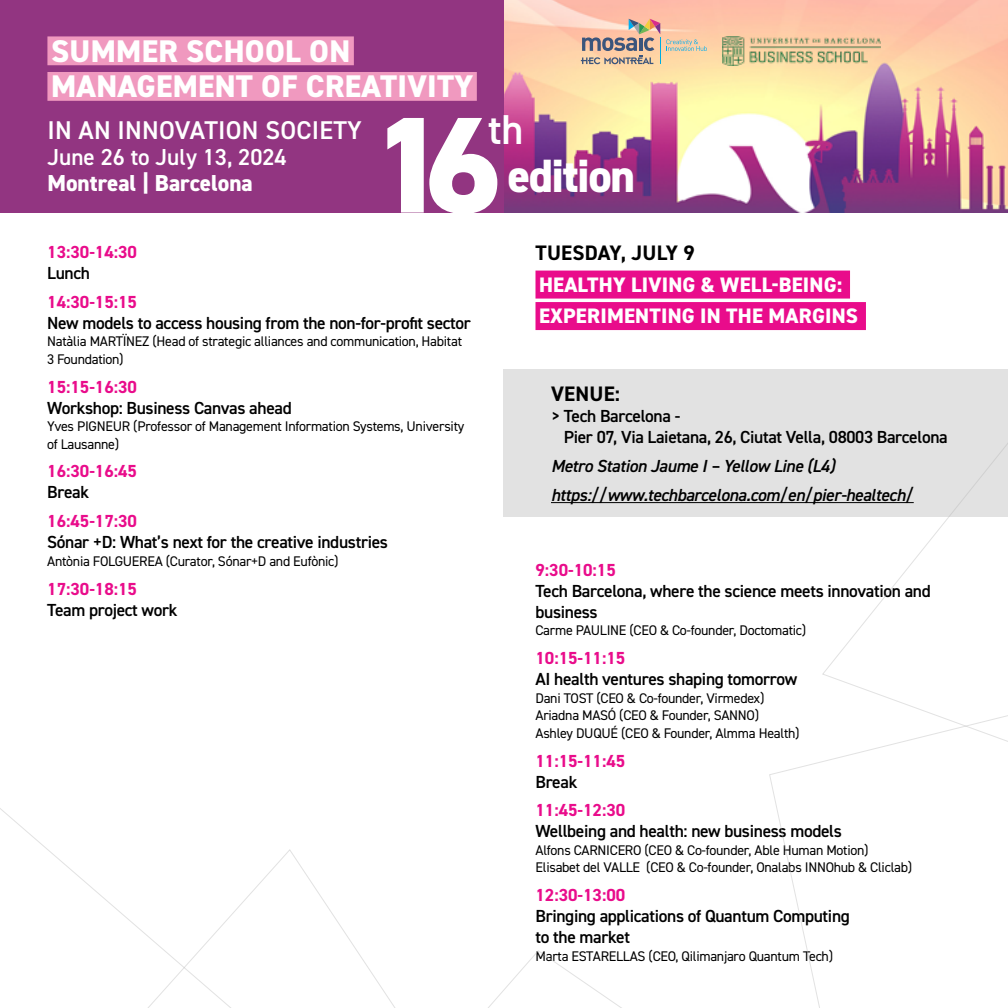
<style>
.page{position:relative;width:1008px;height:1008px;background:#fff}
.page>*{position:absolute;margin:0;border:0;box-sizing:border-box;transform-origin:0 0}
.t1{font:800 137.03px "DIN2014";color:#fff}
.t2{font:800 46.9px "DIN2014";letter-spacing:-.03em;color:#fff}
.t3{font:600 41.82px "DIN2014";color:#fff}
.t4{font:800 31.32px/35.5px "DIN2014";letter-spacing:.01em;color:#fff}
.t5{font:600 25.72px "DIN2014";letter-spacing:.01em;color:#fff}
.t6{font:600 23.1px "DIN2014";color:#fff}
.t7{font:800 23.1px "DIN2014";color:#fff}
.t8{font:800 21px/31.5px "DIN2014";letter-spacing:.01em;color:#fff}
.t9{font:700 21px "DIN2014";letter-spacing:.01em;color:#000}
.t10{font:600 17.5px/21px "DIN2014";letter-spacing:-.02em;color:#000}
.t11{font:700 17.5px "DIN2014";color:#e90c8b}
.t12{font:italic 600 17.5px/28.9px "DIN2014";letter-spacing:-.02em;color:#000}
.t13{font:14px/17.5px "DIN2014";letter-spacing:-.02em;color:#000}
</style>
<div class="page">
<div style="left:504px;top:369px;width:504px;height:148px;background:#e2e2e2"></div>
<hr style="left:551px;top:502px;width:363px;height:1px;background:#000">
<div style="left:536px;top:271px;width:314px;height:28px;background:#e90c8b"></div>
<div style="left:536px;top:302px;width:330px;height:28px;background:#e90c8b"></div>
<img style="left:504px;top:0;width:504px;height:213px">
<div style="left:0;top:0;width:504px;height:213px;background:#923581"></div>
<svg style="left:109px;top:849px;width:266px;height:159px"></svg>
<svg style="left:375px;top:951px;width:247px;height:57px"></svg>
<svg style="left:821px;top:443px;width:187px;height:254px"></svg>
<svg style="left:769px;top:697px;width:239px;height:311px"></svg>
<svg style="left:581px;top:19px;width:126px;height:45px;background:#d8b8a2"></svg>
<div style="left:47px;top:36px;width:307px;height:29px;background:#f099bf"></div>
<div style="left:47px;top:72px;width:430px;height:29px;background:#f099bf"></div>
<img style="left:722px;top:37px;width:158px;height:29px">
<h3 class="t4" style="left:51px;top:33px;width:424px">SUMMER SCHOOL ON<br>MANAGEMENT OF CREATIVITY</h3>
<h3 class="t5" style="left:48px;top:113px;width:316px">IN AN INNOVATION SOCIETY</h3>
<h3 class="t6" style="left:47px;top:142px;width:241px">June 26 to July 13, 2024</h3>
<h3 class="t7" style="left:47px;top:167px;width:207px">Montreal | Barcelona</h3>
<h3 class="t3" style="left:488px;top:102px;width:37px">th</h3>
<h2 class="t2" style="left:507px;top:144px;width:129px">edition</h2>
<h1 class="t1" style="left:370px;top:74px;width:133px">16</h1>
<p class="t11" style="left:47px;top:240px;width:91px">13:30-14:30</p>
<p class="t10" style="left:47px;top:262px;width:44px">Lunch</p>
<p class="t11" style="left:47px;top:290px;width:91px">14:30-15:15</p>
<p class="t10" style="left:47px;top:312px;width:425px">New models to access housing from the non-for-profit sector</p>
<p class="t13" style="left:47px;top:332px;width:416px">Natàlia MARTÏNEZ (Head of strategic alliances and communication, Habitat<br>3 Foundation)</p>
<p class="t11" style="left:47px;top:375px;width:91px">15:15-16:30</p>
<p class="t10" style="left:47px;top:397px;width:246px">Workshop: Business Canvas ahead</p>
<p class="t13" style="left:47px;top:417px;width:419px">Yves PIGNEUR (Professor of Management Information Systems, University of Lausanne)</p>
<p class="t11" style="left:47px;top:460px;width:91px">16:30-16:45</p>
<p class="t10" style="left:47px;top:481px;width:43px">Break</p>
<p class="t11" style="left:47px;top:510px;width:91px">16:45-17:30</p>
<p class="t10" style="left:47px;top:531px;width:342px">Sónar +D: What’s next for the creative industries</p>
<p class="t13" style="left:47px;top:552px;width:293px">Antònia FOLGUEREA (Curator, Sónar+D and Eufònic)</p>
<p class="t11" style="left:47px;top:577px;width:91px">17:30-18:15</p>
<p class="t10" style="left:47px;top:599px;width:132px">Team project work</p>
<h3 class="t9" style="left:536px;top:239px;width:161px">TUESDAY, JULY 9</h3>
<h3 class="t8" style="left:539px;top:269px;width:320px">HEALTHY LIVING &amp; WELL-BEING:<br>EXPERIMENTING IN THE MARGINS</h3>
<h3 class="t9" style="left:551px;top:380px;width:70px">VENUE:</h3>
<p class="t10" style="left:564px;top:405px;width:385px;text-indent:-13px">&gt; Tech Barcelona -<br>Pier 07, Via Laietana, 26, Ciutat Vella, 08003 Barcelona</p>
<p class="t12" style="left:551px;top:451px;width:364px">Metro Station Jaume I – Yellow Line (L4) https://www.techbarcelona.com/en/pier-healtech/</p>
<p class="t11" style="left:536px;top:558px;width:82px">9:30-10:15</p>
<p class="t10" style="left:536px;top:580px;width:397px">Tech Barcelona, where the science meets innovation and business</p>
<p class="t13" style="left:536px;top:621px;width:272px">Carme PAULINE (CEO &amp; Co-founder, Doctomatic)</p>
<p class="t11" style="left:536px;top:646px;width:91px">10:15-11:15</p>
<p class="t10" style="left:536px;top:668px;width:263px">AI health ventures shaping tomorrow</p>
<p class="t13" style="left:536px;top:689px;width:266px">Dani TOST (CEO &amp; Co-founder, Virmedex)<br>Ariadna MASÓ (CEO &amp; Founder, SANNO)<br>Ashley DUQUÉ (CEO &amp; Founder, Almma Health)</p>
<p class="t11" style="left:536px;top:749px;width:91px">11:15-11:45</p>
<p class="t10" style="left:536px;top:771px;width:43px">Break</p>
<p class="t11" style="left:536px;top:799px;width:91px">11:45-12:30</p>
<p class="t10" style="left:536px;top:820px;width:308px">Wellbeing and health: new business models</p>
<p class="t13" style="left:536px;top:841px;width:378px">Alfons CARNICERO (CEO &amp; Co-founder, Able Human Motion)<br>Elisabet del VALLE (CEO &amp; Co-founder, Onalabs INNOhub &amp; Cliclab)</p>
<p class="t11" style="left:536px;top:884px;width:91px">12:30-13:00</p>
<p class="t10" style="left:536px;top:905px;width:316px">Bringing applications of Quantum Computing to the market</p>
<p class="t13" style="left:536px;top:947px;width:299px">Marta ESTARELLAS (CEO, Qilimanjaro Quantum Tech)</p>
</div>
